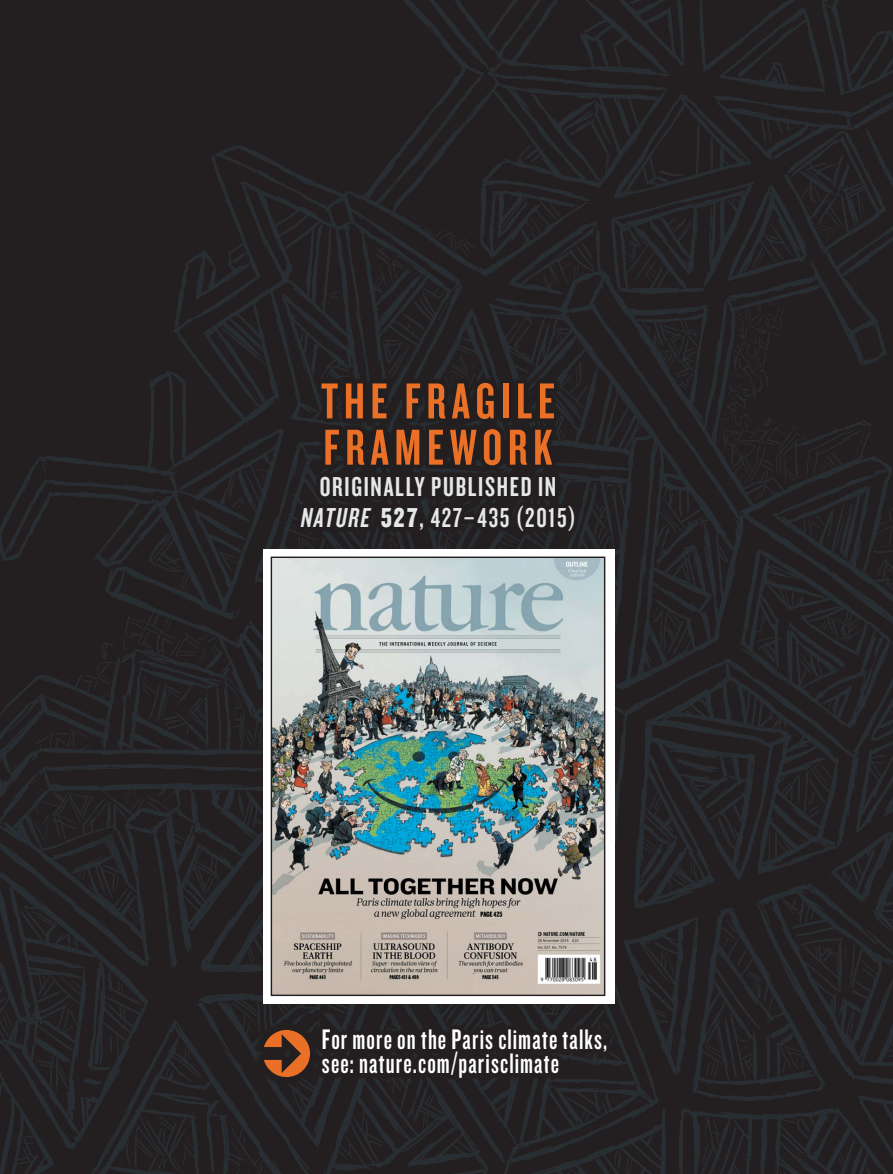
<style>
.page{position:relative;width:893px;height:1174px;background:#fff}
.page>*{position:absolute;margin:0;border:0;box-sizing:border-box;transform-origin:0 0}
.t1{font:52.35px/46.2px "Knockout 48 Featherweight";letter-spacing:.11em;color:#e97026}
.t2{font:29.4px/24.2px "Knockout 48 Featherweight";letter-spacing:.04em;color:#fff;scale:.95 1}
.t3{font:28.35px/31.2px "Knockout 48 Featherweight";letter-spacing:.06em;color:#e6e7e8;text-align:center}
.s1{font-style:italic}
.s2{font-family:"Knockout 69 Full Liteweight"}
.s3{font-family:"Knockout 49 Liteweight"}
</style>
<div class="page">
<img style="left:0;top:0;width:893px;height:1174px">
<div style="left:295px;top:378px;width:284px;height:158px;background:#231f20"></div>
<div style="left:317px;top:1024px;width:294px;height:59px;background:#231f20"></div>
<div style="left:263px;top:549px;width:352px;height:454px;background:#fff"></div>
<img style="left:273px;top:558px;width:330px;height:436px">
<div style="left:271px;top:556px;width:334px;height:440px;border:1px solid #231f20"></div>
<div style="left:256px;top:1021px;width:62px;height:64px;background:#231f20"></div>
<svg style="left:264px;top:1030px;width:46px;height:47px"></svg>
<h1 class="t1" style="left:321px;top:376px;width:235px">THE FRAGILE<br>FRAMEWORK</h1>
<p class="t3" style="left:300px;top:470px;width:278px">ORIGINALLY PUBLISHED IN<br><span class="s1">NATURE</span> <span class="s2">527</span><span class="s3">,</span> 427–435 (2015)</p>
<p class="t2" style="left:322px;top:1026px;width:302px">For more on the Paris climate talks, see: nature.com/parisclimate</p>
</div>
